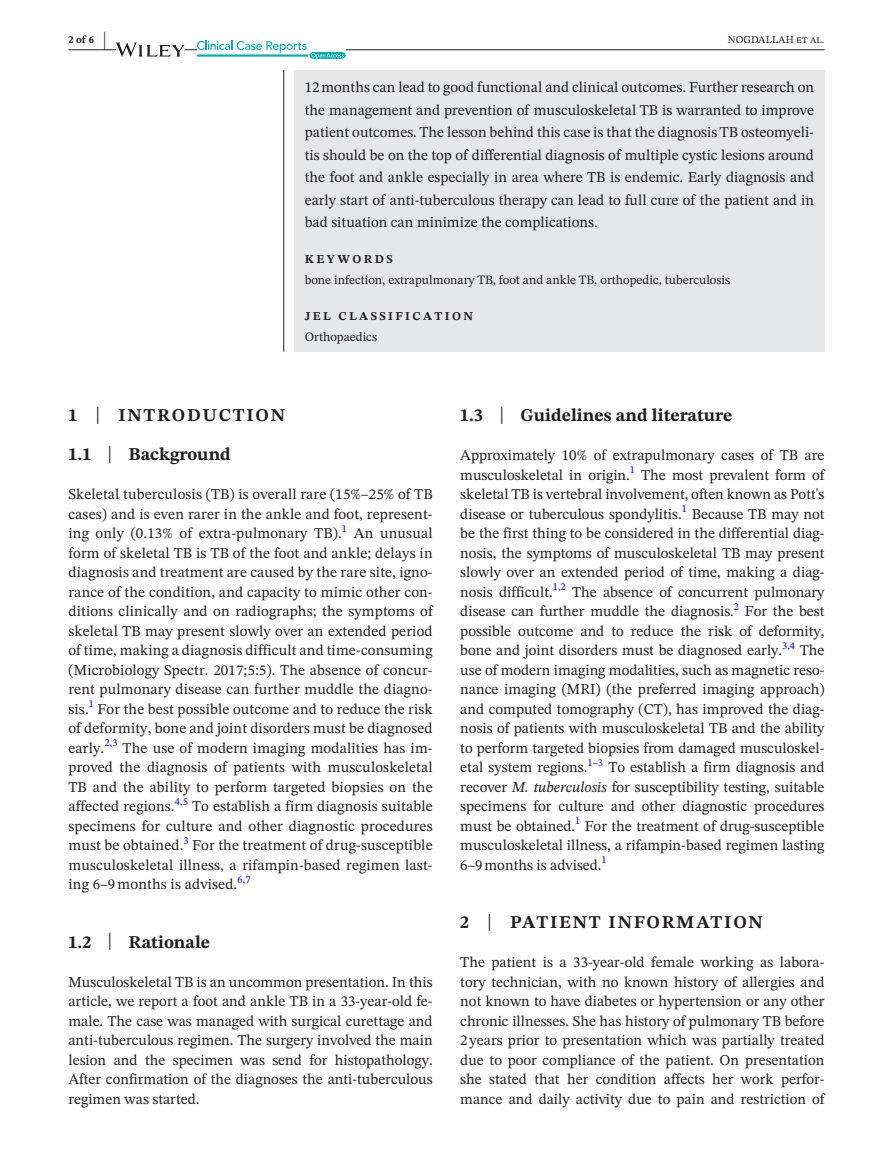
<style>
.page{position:relative;width:893px;height:1174px;background:#fff}
.page>*{position:absolute;margin:0;border:0;box-sizing:border-box;transform-origin:0 0}
.t1{font:700 18px "STIX Two Text";color:#231f20}
.t2{font:700 18px/39px "STIX Two Text";letter-spacing:.085em;color:#231f20}
.t3{font:700 18px "STIX Two Text";letter-spacing:.1em;color:#231f20}
.t4{font:15px/19.5px "STIX Two Text";color:#231f20;text-align:justify}
.t5{font:12.75px "STIX Two Text";color:#231f20}
.t6{font:700 12px "STIX Two Text";letter-spacing:.2em;color:#231f20}
.t7{font:10.5px "STIX Two Text";color:#00f}
.t8{font:10.5px "STIX Two Text";color:#231f20}
.t9{font:700 10.5px "STIX Two Text";color:#231f20}
.s1{font-size:21px}
.s2{font-weight:400;font-size:23.7px}
.s3{font-style:italic}
</style>
<div class="page">
<hr style="left:68px;top:49px;width:756px;height:1px;background:#231f20">
<svg style="left:116px;top:43px;width:69px;height:14px"></svg>
<svg style="left:197px;top:41px;width:149px;height:18px"></svg>
<div style="left:294px;top:70px;width:530px;height:281px;background:#e6e7e9"></div>
<hr style="left:283px;top:70px;width:1px;height:281px;background:#231f20">
<p class="t9" style="left:68px;top:32px;width:39px">2 of 6 <span class="s1">|</span></p>
<p class="t8" style="left:728px;top:32px;width:98px">NOGDALLAH et al.</p>
<p class="t4" style="left:305px;top:76px;width:511px;line-height:22.5px">12months can lead to good functional and clinical outcomes. Further research on the management and prevention of musculoskeletal TB is warranted to improve patient outcomes. The lesson behind this case is that the diagnosis TB osteomyeli&shy;tis should be on the top of differential diagnosis of multiple cystic lesions around the foot and ankle especially in area where TB is endemic. Early diagnosis and early start of anti-tuberculous therapy can lead to full cure of the patient and in bad situation can minimize the complications.</p>
<p class="t6" style="left:305px;top:250px;width:90px">KEYWORDS</p>
<p class="t5" style="left:305px;top:271px;width:427px">bone infection, extrapulmonary TB, foot and ankle TB, orthopedic, tuberculosis</p>
<p class="t6" style="left:305px;top:307px;width:170px">JEL CLASSIFICATION</p>
<p class="t5" style="left:305px;top:328px;width:74px">Orthopaedics</p>
<p class="t2" style="left:68px;top:396px;width:218px">1 <span class="s2">|</span> INTRODUCTION<br>1.1 <span class="s2">|</span> Background</p>
<p class="t4" style="left:68px;top:484px;width:366px">Skeletal tuberculosis (TB) is overall rare (15%–25% of TB cases) and is even rarer in the ankle and foot, represent&shy;ing only (0.13% of extra-pulmonary TB).</p>
<p class="t7" style="left:342px;top:520px;width:7px">1</p>
<p class="t4" style="left:68px;top:523px;width:366px;text-indent:285px">An unusual form of skeletal TB is TB of the foot and ankle; delays in diagnosis and treatment are caused by the rare site, igno&shy;rance of the condition, and capacity to mimic other con&shy;ditions clinically and on radiographs; the symptoms of skeletal TB may present slowly over an extended period of time, making a diagnosis difficult and time-consuming (Microbiology Spectr. 2017;5:5). The absence of concur&shy;rent pulmonary disease can further muddle the diagno&shy;sis.</p>
<p class="t7" style="left:89px;top:696px;width:7px">1</p>
<p class="t4" style="left:68px;top:699px;width:366px;text-indent:29px">For the best possible outcome and to reduce the risk of deformity, bone and joint disorders must be diagnosed early.</p>
<p class="t7" style="left:104px;top:735px;width:15px">2,3</p>
<p class="t4" style="left:68px;top:738px;width:366px;text-indent:54px">The use of modern imaging modalities has im&shy;proved the diagnosis of patients with musculoskeletal TB and the ability to perform targeted biopsies on the affected regions.<sup>4,5</sup> To establish a firm diagnosis suitable specimens for culture and other diagnostic procedures must be obtained.</p>
<p class="t7" style="left:183px;top:832px;width:7px">3</p>
<p class="t4" style="left:68px;top:835px;width:366px;text-indent:124px">For the treatment of drug-susceptible musculoskeletal illness, a rifampin-based regimen last&shy;ing 6–9 months is advised.</p>
<p class="t7" style="left:237px;top:871px;width:15px">6,7</p>
<p class="t1" style="left:68px;top:929px;width:143px">1.2 <span class="s2">|</span> Rationale</p>
<p class="t4" style="left:68px;top:972px;width:366px">Musculoskeletal TB is an uncommon presentation. In this article, we report a foot and ankle TB in a 33-year-old fe&shy;male. The case was managed with surgical curettage and anti-tuberculous regimen. The surgery involved the main lesion and the specimen was send for histopathology.<br>After confirmation of the diagnoses the anti-tuberculous regimen was started.</p>
<p class="t1" style="left:460px;top:402px;width:274px">1.3 <span class="s2">|</span> Guidelines and literature</p>
<p class="t4" style="left:460px;top:445px;width:366px">Approximately 10% of extrapulmonary cases of TB are musculoskeletal in origin.</p>
<p class="t7" style="left:630px;top:462px;width:7px">1</p>
<p class="t4" style="left:460px;top:465px;width:366px;text-indent:181px">The most prevalent form of skeletal TB is vertebral involvement, often known as Pott's disease or tuberculous spondylitis.</p>
<p class="t7" style="left:682px;top:501px;width:7px">1</p>
<p class="t4" style="left:460px;top:504px;width:366px;text-indent:232px">Because TB may not be the first thing to be considered in the differential diag&shy;nosis, the symptoms of musculoskeletal TB may present slowly over an extended period of time, making a diag&shy;nosis difficult.</p>
<p class="t7" style="left:553px;top:579px;width:14px">1,2</p>
<p class="t4" style="left:460px;top:582px;width:366px;text-indent:112px">The absence of concurrent pulmonary disease can further muddle the diagnosis.</p>
<p class="t7" style="left:734px;top:598px;width:7px">2</p>
<p class="t4" style="left:460px;top:601px;width:366px;text-indent:285px">For the best possible outcome and to reduce the risk of deformity, bone and joint disorders must be diagnosed early.</p>
<p class="t7" style="left:782px;top:637px;width:14px">3,4</p>
<p class="t4" style="left:460px;top:640px;width:366px;text-indent:340px">The use of modern imaging modalities, such as magnetic reso&shy;nance imaging (MRI) (the preferred imaging approach) and computed tomography (CT), has improved the diag&shy;nosis of patients with musculoskeletal TB and the ability to perform targeted biopsies from damaged musculoskel&shy;etal system regions.</p>
<p class="t7" style="left:587px;top:754px;width:17px">1–3</p>
<p class="t4" style="left:460px;top:757px;width:366px;text-indent:148px">To establish a firm diagnosis and recover <span class="s3">M. tuberculosis</span> for susceptibility testing, suitable specimens for culture and other diagnostic procedures must be obtained.<sup>1</sup> For the treatment of drug-susceptible musculoskeletal illness, a rifampin-based regimen lasting 6–9months is advised.</p>
<p class="t7" style="left:602px;top:852px;width:7px">1</p>
<p class="t3" style="left:460px;top:909px;width:304px">2 <span class="s2">|</span> PATIENT INFORMATION</p>
<p class="t4" style="left:460px;top:952px;width:366px">The patient is a 33-year-old female working as labora&shy;tory technician, with no known history of allergies and not known to have diabetes or hypertension or any other chronic illnesses. She has history of pulmonary TB before 2 years prior to presentation which was partially treated due to poor compliance of the patient. On presentation she stated that her condition affects her work perfor&shy;mance and daily activity due to pain and restriction of</p>
</div>
